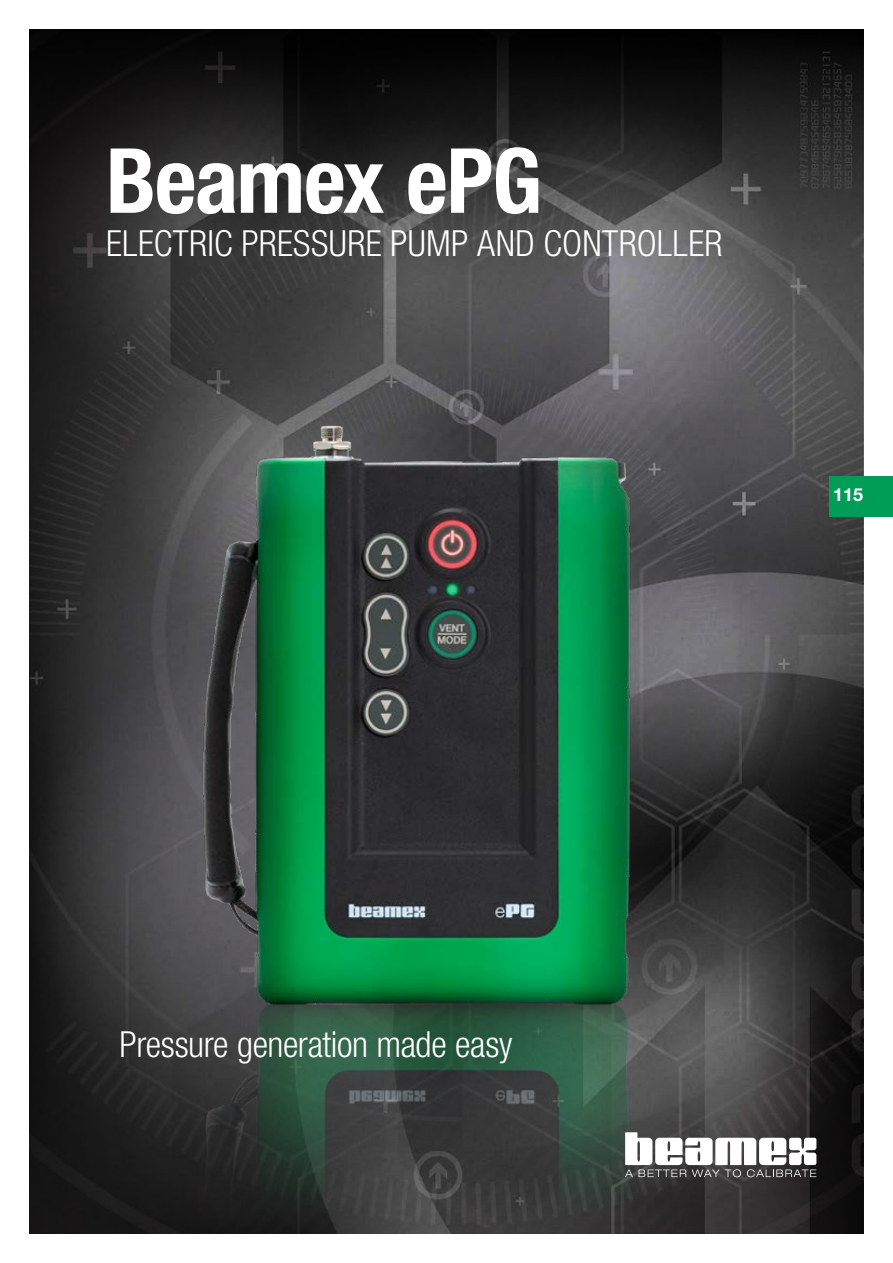
<style>
.page{position:relative;width:893px;height:1263px;background:#fff}
.page>*{position:absolute;margin:0;border:0;box-sizing:border-box;transform-origin:0 0}
.t1{font:700 condensed 90px "Helvetica Neue LT Pro";letter-spacing:-.015em;color:#fff}
.t2{font:300 condensed 36px "Helvetica Neue LT Pro";color:#fff}
.t3{font:700 18px "Helvetica Neue LT Std";color:#fff}
</style>
<div class="page">
<img style="left:30px;top:30px;width:833px;height:1203px">
<img style="left:113px;top:409px;width:633px;height:824px">
<svg style="left:625px;top:1132px;width:191px;height:45px"></svg>
<hr style="left:0;top:0;width:1px;height:1263px;background:#009d57">
<div style="left:829px;top:476px;width:64px;height:40px;background:#009d57"></div>
<h1 class="t1" style="left:106px;top:126px;width:438px">Beamex ePG</h1>
<p class="t2" style="left:106px;top:223px;width:618px">ELECTRIC PRESSURE PUMP AND CONTROLLER</p>
<p class="t3" style="left:833px;top:484px;width:31px">115</p>
<p class="t2" style="left:120px;top:1024px;width:394px">Pressure generation made easy</p>
</div>
